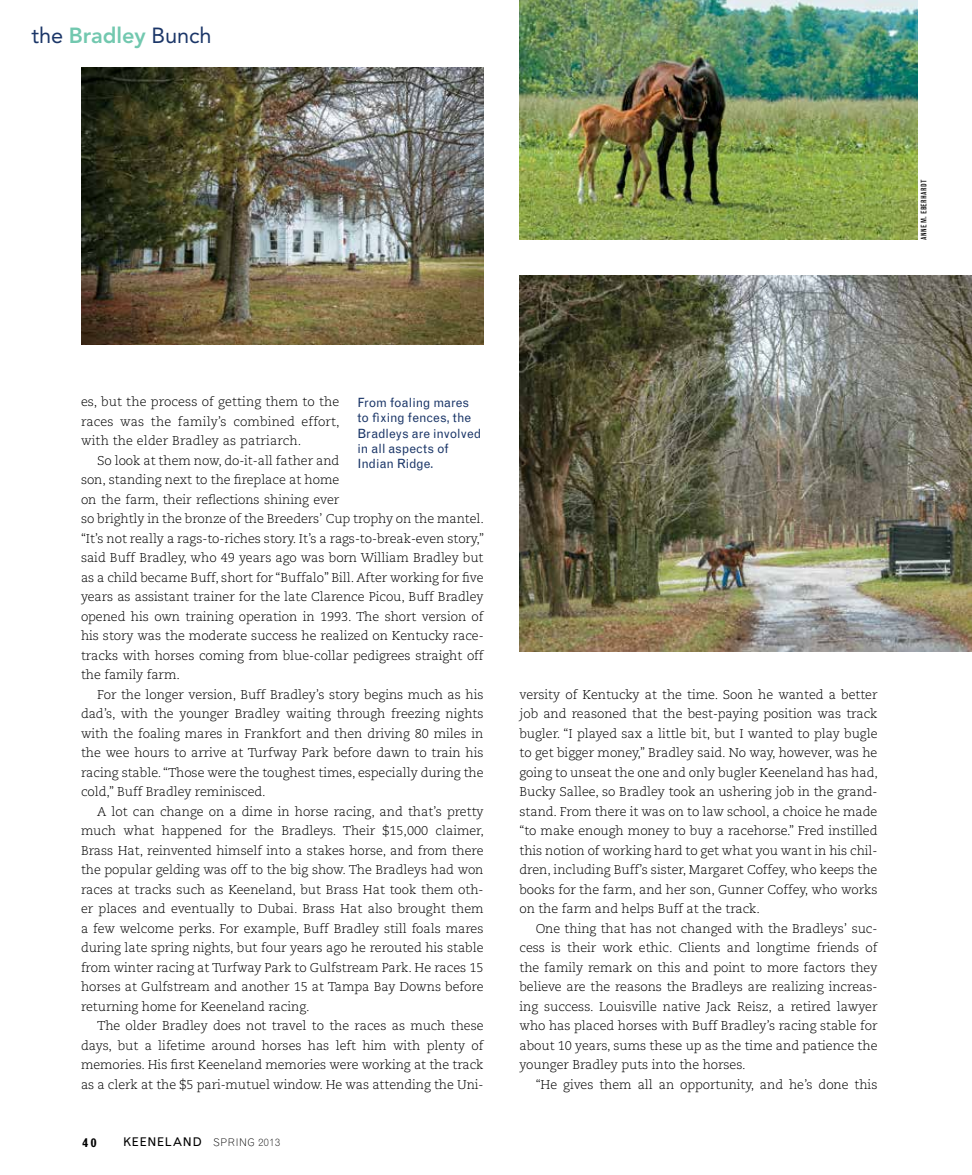
<style>
.page{position:relative;width:972px;height:1175px;background:#fff}
.page>*{position:absolute;margin:0;border:0;box-sizing:border-box;transform-origin:0 0}
.t1{font:21.75px "Avenir LT Std";letter-spacing:-.005em;color:#1b3668}
.t2{font:300 12.75px/19.5px "Caecilia LT Std";letter-spacing:-.005em;color:#000;text-align:justify}
.t3{font:12.75px/15.3px "Grotesque MT Std";color:#1b3668}
.t4{font:700 12px "Grotesque MT Std";color:#000}
.t5{font:300 10.5px "Grotesque MT Std";letter-spacing:.05em;color:#000}
.t6{font:condensed 7.5px "Grotesque MT Std";letter-spacing:.04em;color:#000}
.s1{font-weight:800;color:#72c8af}
.s2{font-weight:400;font-size:12px}
</style>
<div class="page">
<img style="left:81px;top:68px;width:403px;height:276px">
<img style="left:519px;top:275px;width:453px;height:377px">
<img style="left:519px;top:0;width:399px;height:240px">
<h1 class="t1" style="left:32px;top:23px;width:182px">the <span class="s1">Bradley</span> Bunch</h1>
<p class="t6" style="left:919px;top:240px;width:61px;rotate:-90deg">Anne M. Eberhardt</p>
<p class="t2" style="left:81px;top:392px;width:260px">es, but the process of getting them to the races was the family’s combined effort, with the elder Bradley as patriarch.</p>
<p class="t2" style="left:81px;top:451px;width:405px;text-align:left;text-indent:16px">So look at them now, do-it-all father and<br>son, standing next to the fireplace at home<br>on the farm, their reflections shining ever<br>so brightly in the bronze of the Breeders’ Cup trophy on the mantel. “It’s not really a rags-to-riches story. It’s a rags-to-break-even story,” said Buff Bradley, who 49 years ago was born William Bradley but as a child became Buff, short for “Buffalo” Bill. After working for five years as assistant trainer for the late Clarence Picou, Buff Bradley opened his own training operation in 1993. The short version of his story was the moderate success he realized on Kentucky race&shy;tracks with horses coming from blue-collar pedigrees straight off the family farm.</p>
<p class="t2" style="left:81px;top:685px;width:404px;text-indent:16px">For the longer version, Buff Bradley’s story begins much as his dad’s, with the younger Bradley waiting through freezing nights with the foaling mares in Frankfort and then driving 80 miles in the wee hours to arrive at Turfway Park before dawn to train his racing stable. “Those were the toughest times, especially during the cold,” Buff Bradley reminisced.</p>
<p class="t2" style="left:81px;top:802px;width:405px;text-indent:16px">A lot can change on a dime in horse racing, and that’s pretty much what happened for the Bradleys. Their $15,000 claimer, Brass Hat, reinvented himself into a stakes horse, and from there the popular gelding was off to the big show. The Bradleys had won races at tracks such as Keeneland, but Brass Hat took them oth&shy;er places and eventually to Dubai. Brass Hat also brought them a few welcome perks. For example, Buff Bradley still foals mares during late spring nights, but four years ago he rerouted his stable from winter racing at Turfway Park to Gulfstream Park. He races 15 horses at Gulfstream and another 15 at Tampa Bay Downs before returning home for Keeneland racing.</p>
<p class="t2" style="left:81px;top:1016px;width:404px;text-indent:16px">The older Bradley does not travel to the races as much these days, but a lifetime around horses has left him with plenty of memories. His first Keeneland memories were working at the track as a clerk at the $5 pari-mutuel window. He was attending the Uni-</p>
<p class="t3" style="left:357px;top:395px;width:125px">From foaling mares to fixing fences, the<br>Bradleys are involved in all aspects of<br>Indian Ridge.</p>
<p class="t4" style="left:82px;top:1135px;width:16px">40</p>
<p class="t5" style="left:123px;top:1136px;width:159px"><span class="s2">KEENELAND</span> SPRING 2013</p>
<p class="t2" style="left:519px;top:685px;width:360px">versity of Kentucky at the time. Soon he wanted a better job and reasoned that the best-paying position was track bugler. “I played sax a little bit, but I wanted to play bugle to get bigger money,” Bradley said. No way, however, was he going to unseat the one and only bugler Keeneland has had, Bucky Sallee, so Bradley took an ushering job in the grand&shy;stand. From there it was on to law school, a choice he made “to make enough money to buy a racehorse.” Fred instilled this notion of working hard to get what you want in his chil&shy;dren, including Buff’s sister, Margaret Coffey, who keeps the books for the farm, and her son, Gunner Coffey, who works on the farm and helps Buff at the track.</p>
<p class="t2" style="left:519px;top:919px;width:360px;text-indent:16px">One thing that has not changed with the Bradleys’ suc&shy;cess is their work ethic. Clients and longtime friends of the family remark on this and point to more factors they believe are the reasons the Bradleys are realizing increas&shy;ing success. Louisville native Jack Reisz, a retired lawyer who has placed horses with Buff Bradley’s racing stable for about 10 years, sums these up as the time and patience the younger Bradley puts into the horses.</p>
<p class="t2" style="left:536px;top:1075px;width:343px">“He gives them all an opportunity, and he’s done this</p>
</div>
